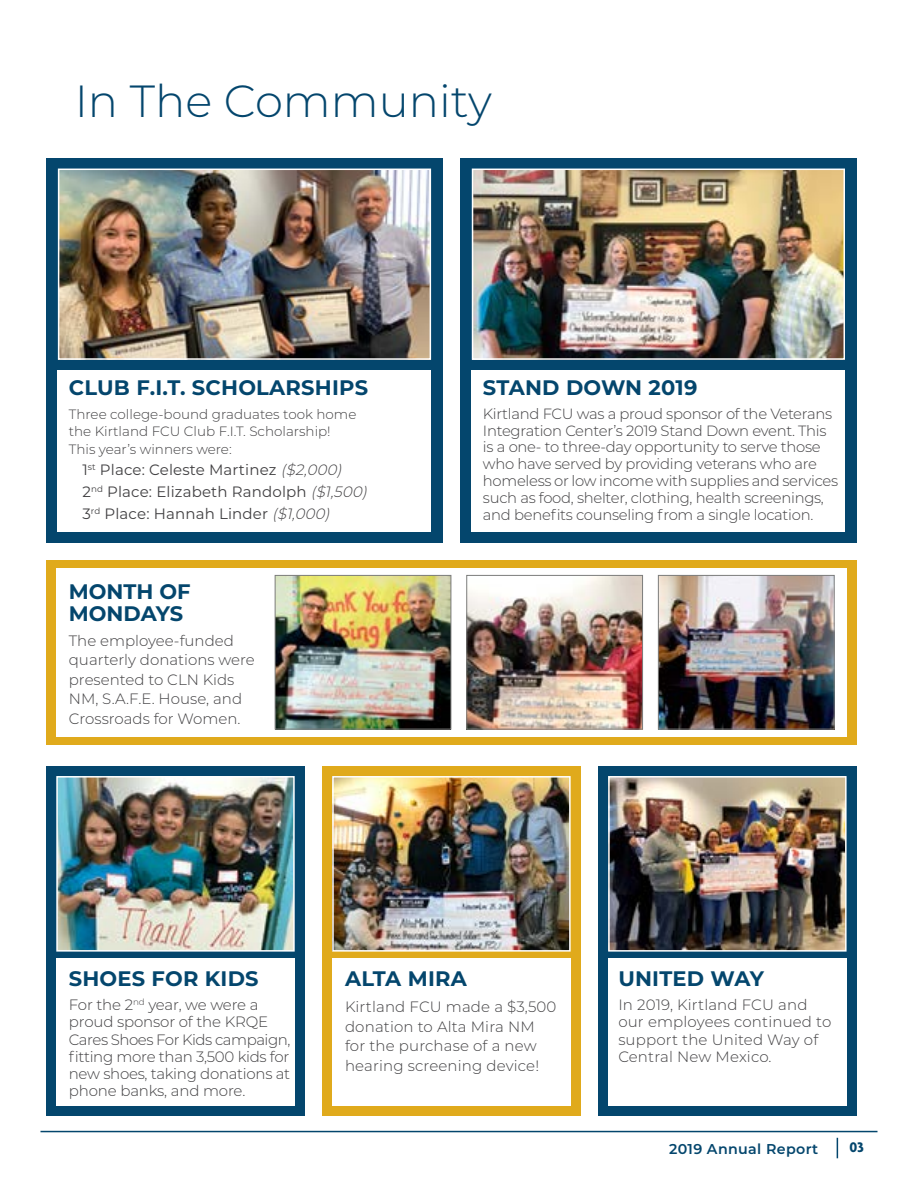
<style>
.page{position:relative;width:918px;height:1188px;background:#fff}
.page>*{position:absolute;margin:0;border:0;box-sizing:border-box;transform-origin:0 0}
.t1{font:300 45px "Montserrat";color:#04466d}
.t2{font:700 21px/22.5px "Montserrat";letter-spacing:.01em;color:#04466d}
.t3{font:300 15px/19.5px "Montserrat";color:#414042}
.t4{font:300 15px/17.2px "Montserrat";letter-spacing:-.02em;color:#414042}
.t5{font:15px/21.8px "Montserrat";letter-spacing:.01em;color:#414042}
.t6{font:700 15px "Agenda";color:#04466d}
.t7{font:300 14.85px/16.8px "Montserrat";letter-spacing:-.02em;color:#414042}
.t8{font:600 14.25px "Montserrat";letter-spacing:.025em;color:#04466d}
.t9{font:300 13.5px/17.4px "Montserrat";color:#414042}
.s1{font-weight:300;font-style:italic}
</style>
<div class="page">
<hr style="left:41px;top:1131px;width:837px;height:1px;background:#04466d">
<svg style="left:837px;top:1138px;width:1px;height:20px"></svg>
<div style="left:46px;top:560px;width:810px;height:185px;background:#e0aa1c"></div>
<div style="left:56px;top:568px;width:790px;height:169px;background:#fff"></div>
<img style="left:277px;top:577px;width:172px;height:150px">
<div style="left:275px;top:575px;width:176px;height:154px;border:1px solid #7c7d7c"></div>
<img style="left:468px;top:577px;width:173px;height:150px">
<div style="left:466px;top:575px;width:177px;height:154px;border:1px solid #7c7d7c"></div>
<img style="left:660px;top:577px;width:173px;height:150px">
<div style="left:658px;top:575px;width:177px;height:154px;border:1px solid #7c7d7c"></div>
<div style="left:46px;top:766px;width:259px;height:350px;background:#04466d"></div>
<div style="left:56px;top:958px;width:239px;height:148px;background:#fff"></div>
<img style="left:59px;top:779px;width:233px;height:170px">
<div style="left:56px;top:776px;width:239px;height:176px;border:2px solid #fff"></div>
<div style="left:598px;top:766px;width:258px;height:350px;background:#04466d"></div>
<img style="left:611px;top:779px;width:233px;height:170px">
<div style="left:608px;top:776px;width:239px;height:176px;border:2px solid #fff"></div>
<div style="left:608px;top:958px;width:239px;height:148px;background:#fff"></div>
<div style="left:322px;top:766px;width:258px;height:350px;background:#e0aa1c"></div>
<img style="left:335px;top:779px;width:233px;height:170px">
<div style="left:332px;top:776px;width:239px;height:176px;border:2px solid #fff"></div>
<div style="left:332px;top:958px;width:239px;height:148px;background:#fff"></div>
<div style="left:460px;top:158px;width:396px;height:385px;background:#04466d"></div>
<img style="left:475px;top:172px;width:367px;height:185px">
<div style="left:472px;top:169px;width:373px;height:191px;border:2px solid #fff"></div>
<div style="left:46px;top:158px;width:397px;height:385px;background:#04466d"></div>
<img style="left:61px;top:172px;width:367px;height:185px">
<div style="left:58px;top:169px;width:373px;height:191px;border:2px solid #fff"></div>
<div style="left:58px;top:370px;width:373px;height:161px;background:#fff"></div>
<div style="left:472px;top:370px;width:373px;height:161px;background:#fff"></div>
<h1 class="t1" style="left:75px;top:70px;width:419px">In The Community</h1>
<h2 class="t2" style="left:69px;top:375px;width:301px">CLUB F.I.T. SCHOLARSHIPS</h2>
<p class="t9" style="left:69px;top:405px;width:289px">Three college-bound graduates took home the Kirtland FCU Club F.I.T. Scholarship!<br>This year’s winners were:</p>
<p class="t5" style="left:82px;top:459px;width:290px">1<sup>st</sup> Place: Celeste Martinez <span class="s1">($2,000)<br></span>2<sup>nd</sup> Place: Elizabeth Randolph <span class="s1">($1,500)<br></span>3<sup>rd</sup> Place: Hannah Linder <span class="s1">($1,000)</span></p>
<h2 class="t2" style="left:69px;top:579px;width:123px">MONTH OF<br>MONDAYS</h2>
<p class="t3" style="left:69px;top:630px;width:188px">The employee-funded quarterly donations were presented to CLN Kids<br>NM, S.A.F.E. House, and<br>Crossroads for Women.</p>
<h2 class="t2" style="left:483px;top:375px;width:216px">STAND DOWN 2019</h2>
<p class="t7" style="left:483px;top:405px;width:357px">Kirtland FCU was a proud sponsor of the Veterans Integration Center’s 2019 Stand Down event. This is a one- to three-day opportunity to serve those who have served by providing veterans who are homeless or low income with supplies and services such as food, shelter, clothing, health screenings, and benefits counseling from a single location.</p>
<h2 class="t2" style="left:69px;top:966px;width:191px">SHOES FOR KIDS</h2>
<p class="t4" style="left:69px;top:996px;width:223px">For the 2<sup>nd</sup> year, we were a proud sponsor of the KRQE<br>Cares Shoes For Kids campaign, fitting more than 3,500 kids for new shoes, taking donations at phone banks, and more.</p>
<h2 class="t2" style="left:345px;top:966px;width:123px">ALTA MIRA</h2>
<p class="t3" style="left:345px;top:997px;width:213px">Kirtland FCU made a $3,500 donation to Alta Mira NM for the purchase of a new hearing screening device!</p>
<h2 class="t2" style="left:618px;top:966px;width:147px">UNITED WAY</h2>
<p class="t3" style="left:618px;top:996px;width:215px;line-height:17.2px">In 2019, Kirtland FCU and our employees continued to support the United Way of<br>Central New Mexico.</p>
<p class="t8" style="left:669px;top:1139px;width:151px">2019 Annual Report</p>
<p class="t6" style="left:849px;top:1139px;width:16px">03</p>
</div>
